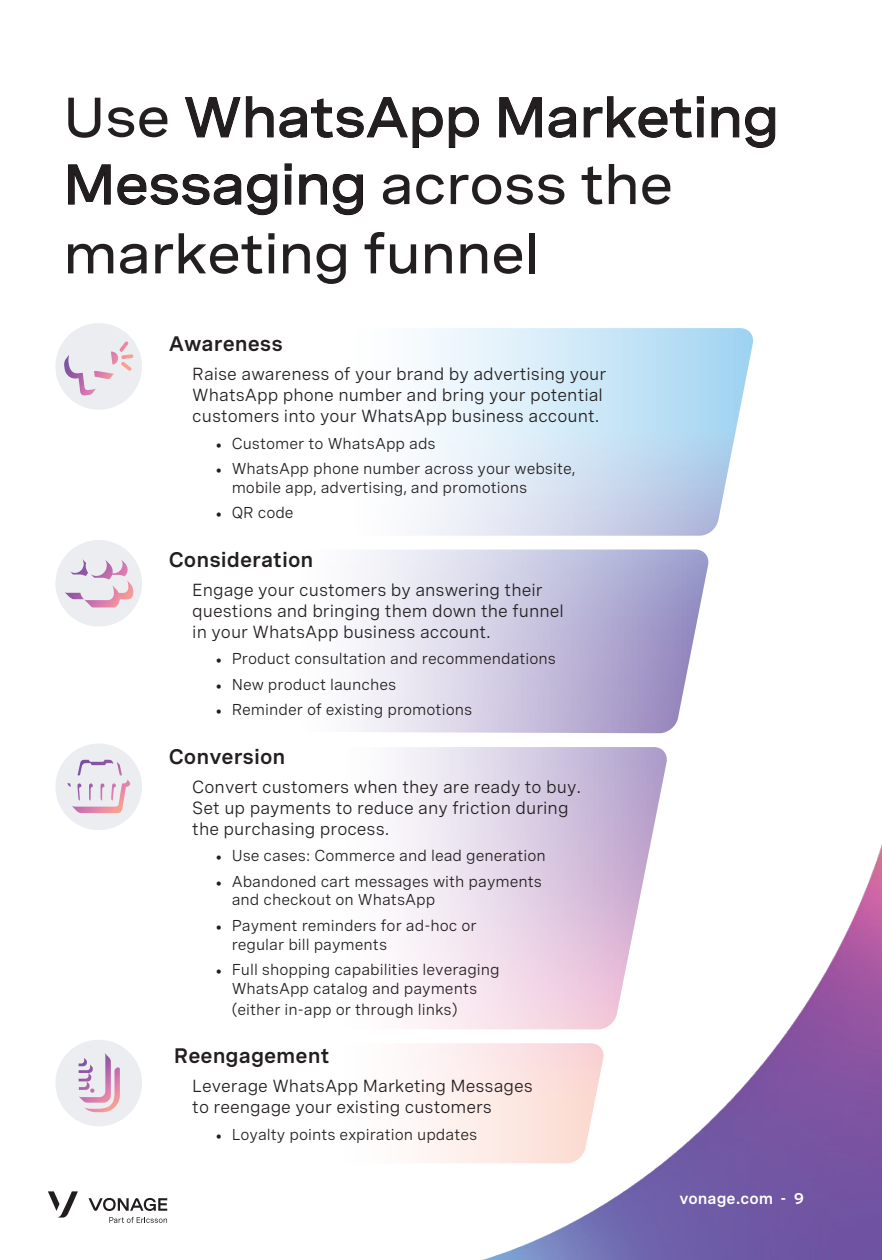
<style>
.page{position:relative;width:882px;height:1260px;background:#fff}
.page>*{position:absolute;margin:0;border:0;box-sizing:border-box;transform-origin:0 0}
.t1{font:500 expanded 56px/68.2px "Spezia";letter-spacing:-.02em;color:#231f20}
.t2{font:600 21px "Spezia";color:#231f20}
.t3{font:17.5px/21px "Spezia";color:#231f20}
.t4{font:15.75px/18.9px "Spezia";color:#231f20}
.t5{font:600 15.75px "Spezia";color:#fff}
.s1{color:#080302}
.s2{font-family:"Minion Pro"}
</style>
<div class="page">
<img style="left:482px;top:733px;width:400px;height:527px">
<svg style="left:424px;top:328px;width:329px;height:208px"></svg>
<svg style="left:135px;top:550px;width:574px;height:183px"></svg>
<svg style="left:72px;top:747px;width:596px;height:282px"></svg>
<svg style="left:75px;top:1043px;width:530px;height:120px"></svg>
<svg style="left:55px;top:540px;width:87px;height:87px;background:#e8dde7"></svg>
<div style="left:55px;top:744px;width:87px;height:86px;background:#ecedf1;border-radius:50%"></div>
<div style="left:55px;top:1040px;width:87px;height:86px;background:#ecedf1;border-radius:50%"></div>
<div style="left:55px;top:323px;width:87px;height:87px;background:#ecedf1;border-radius:50%"></div>
<svg style="left:64px;top:341px;width:69px;height:55px"></svg>
<svg style="left:70px;top:564px;width:14px;height:10px"></svg>
<svg style="left:68px;top:760px;width:63px;height:53px"></svg>
<svg style="left:79px;top:1053px;width:41px;height:59px"></svg>
<svg style="left:48px;top:1191px;width:30px;height:27px"></svg>
<svg style="left:89px;top:1198px;width:78px;height:13px"></svg>
<svg style="left:109px;top:1217px;width:58px;height:6px"></svg>
<p class="t1" style="left:63px;top:79px;width:718px">Use <span class="s1">WhatsApp Marketing<br>Messaging</span> across the marketing funnel</p>
<p class="t2" style="left:169px;top:328px;width:116px">Awareness</p>
<p class="t3" style="left:192px;top:362px;width:416px">Raise awareness of your brand by advertising your<br>WhatsApp phone number and bring your potential customers into your WhatsApp business account.</p>
<p class="t4" style="left:216px;top:433px;width:221px"><span class="s2">•</span> Customer to WhatsApp ads</p>
<p class="t4" style="left:232px;top:458px;width:345px;text-indent:-16px"><span class="s2">•</span> WhatsApp phone number across your website, mobile app, advertising, and promotions</p>
<p class="t4" style="left:216px;top:502px;width:79px"><span class="s2">•</span> QR code</p>
<p class="t2" style="left:169px;top:544px;width:146px">Consideration</p>
<p class="t3" style="left:192px;top:578px;width:373px">Engage your customers by answering their questions and bringing them down the funnel in your WhatsApp business account.</p>
<p class="t4" style="left:216px;top:648px;width:342px"><span class="s2">•</span> Product consultation and recommendations</p>
<p class="t4" style="left:216px;top:674px;width:182px"><span class="s2">•</span> New product launches</p>
<p class="t4" style="left:216px;top:699px;width:258px"><span class="s2">•</span> Reminder of existing promotions</p>
<p class="t2" style="left:169px;top:740px;width:118px">Conversion</p>
<p class="t3" style="left:192px;top:775px;width:390px">Convert customers when they are ready to buy.<br>Set up payments to reduce any friction during the purchasing process.</p>
<p class="t4" style="left:216px;top:845px;width:331px"><span class="s2">•</span> Use cases: Commerce and lead generation</p>
<p class="t4" style="left:232px;top:870px;width:312px;text-indent:-16px"><span class="s2">•</span> Abandoned cart messages with payments and checkout on WhatsApp</p>
<p class="t4" style="left:232px;top:915px;width:246px;text-indent:-16px"><span class="s2">•</span> Payment reminders for ad-hoc or regular bill payments</p>
<p class="t4" style="left:216px;top:959px;width:285px;text-align:center"><span class="s2">•</span> Full shopping capabilities leveraging<br>WhatsApp catalog and payments</p>
<p class="t4" style="left:232px;top:999px;width:227px">(either in-app or through links)</p>
<p class="t2" style="left:174px;top:1040px;width:157px">Reengagement</p>
<p class="t3" style="left:192px;top:1074px;width:342px">Leverage WhatsApp Marketing Messages to reengage your existing customers</p>
<p class="t4" style="left:216px;top:1124px;width:263px"><span class="s2">•</span> Loyalty points expiration updates</p>
<p class="t5" style="left:679px;top:1186px;width:126px">vonage.com - 9</p>
</div>
